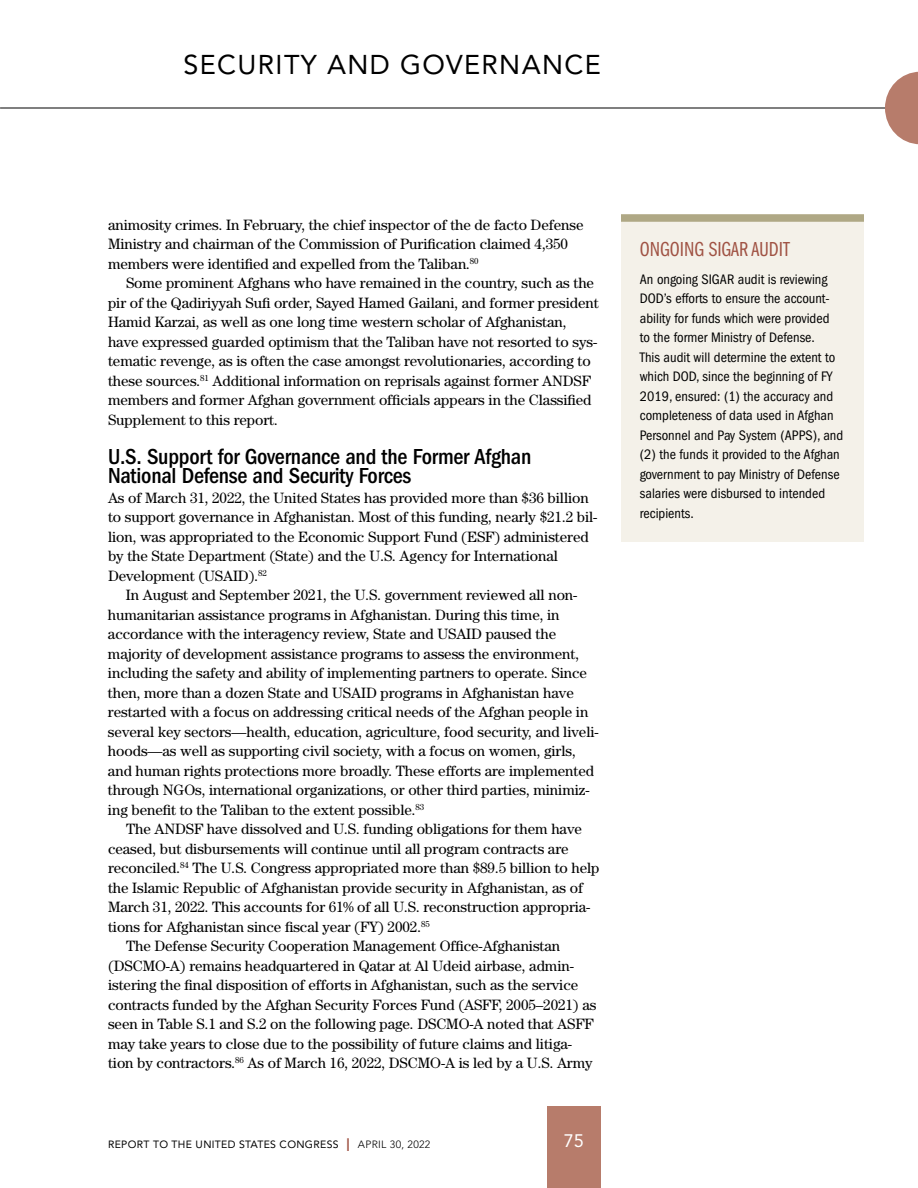
<style>
.page{position:relative;width:918px;height:1188px;background:#fff}
.page>*{position:absolute;margin:0;border:0;box-sizing:border-box;transform-origin:0 0}
.t1{font:27px "Avenir LT Std";letter-spacing:.05em;color:#000}
.t2{font:500 condensed 22.5px/19.5px "ITC Franklin Gothic Std";letter-spacing:-.01em;color:#000}
.t3{font:21px "ITC Franklin Gothic Std Bk Cp";color:#a05344}
.t4{font:18px "Avenir LT Std";color:#fff}
.t5{font:15px/19.5px "Century Std";letter-spacing:-.005em;color:#000}
.t6{font:condensed 14.25px/19.5px "ITC Franklin Gothic Std";color:#000}
.t7{font:10.5px "Avenir LT Std";letter-spacing:.03em;color:#000}
.s1{font-size:18px;color:#a05344}
.s2{font-weight:300}
</style>
<div class="page">
<hr style="left:0;top:108px;width:918px;height:1px;background:#000">
<svg style="left:885px;top:72px;width:33px;height:72px"></svg>
<div style="left:547px;top:1107px;width:54px;height:81px;background:#b77c6b"></div>
<div style="left:621px;top:214px;width:243px;height:328px;background:#f4f1e9"></div>
<div style="left:621px;top:214px;width:243px;height:8px;background:#afa885"></div>
<h1 class="t1" style="left:183px;top:49px;width:419px">SECURITY AND GOVERNANCE</h1>
<p class="t5" style="left:108px;top:214px;width:477px">animosity crimes. In February, the chief inspector of the de facto Defense<br>Ministry and chairman of the Commission of Purification claimed 4,350 members were identified and expelled from the Taliban.<sup>80</sup></p>
<p class="t5" style="left:108px;top:273px;width:492px;text-indent:18px">Some prominent Afghans who have remained in the country, such as the pir of the Qadiriyyah Sufi order, Sayed Hamed Gailani, and former president Hamid Karzai, as well as one long time western scholar of Afghanistan, have expressed guarded optimism that the Taliban have not resorted to sys&shy;tematic revenge, as is often the case amongst revolutionaries, according to these sources.<sup>81</sup> Additional information on reprisals against former ANDSF members and former Afghan government officials appears in the Classified Supplement to this report.</p>
<h2 class="t2" style="left:108px;top:446px;width:425px">U.S. Support for Governance and the Former Afghan<br>National Defense and Security Forces</h2>
<p class="t5" style="left:108px;top:487px;width:491px">As of March 31, 2022, the United States has provided more than $36 billion to support governance in Afghanistan. Most of this funding, nearly $21.2 bil&shy;lion, was appropriated to the Economic Support Fund (ESF) administered by the State Department (State) and the U.S. Agency for International Development (USAID).<sup>82</sup></p>
<p class="t5" style="left:108px;top:585px;width:492px;text-indent:18px">In August and September 2021, the U.S. government reviewed all non&shy;humanitarian assistance programs in Afghanistan. During this time, in accordance with the interagency review, State and USAID paused the majority of development assistance programs to assess the environment, including the safety and ability of implementing partners to operate. Since then, more than a dozen State and USAID programs in Afghanistan have restarted with a focus on addressing critical needs of the Afghan people in several key sectors—health, education, agriculture, food security, and liveli&shy;hoods—as well as supporting civil society, with a focus on women, girls, and human rights protections more broadly. These efforts are implemented through NGOs, international organizations, or other third parties, minimiz&shy;ing benefit to the Taliban to the extent possible.<sup>83</sup></p>
<p class="t5" style="left:126px;top:819px;width:457px">The ANDSF have dissolved and U.S. funding obligations for them have</p>
<p class="t5" style="left:108px;top:838px;width:462px">ceased, but disbursements will continue until all program contracts are</p>
<p class="t5" style="left:108px;top:858px;width:493px">reconciled.<sup>84</sup> The U.S. Congress appropriated more than $89.5 billion to help</p>
<p class="t5" style="left:108px;top:877px;width:477px">the Islamic Republic of Afghanistan provide security in Afghanistan, as of</p>
<p class="t5" style="left:108px;top:897px;width:484px">March 31, 2022. This accounts for 61% of all U.S. reconstruction appropria-</p>
<p class="t5" style="left:108px;top:916px;width:323px">tions for Afghanistan since fiscal year (FY) 2002.<sup>85</sup></p>
<p class="t5" style="left:126px;top:936px;width:436px">The Defense Security Cooperation Management Office-Afghanistan</p>
<p class="t5" style="left:108px;top:955px;width:467px">(DSCMO-A) remains headquartered in Qatar at Al Udeid airbase, admin-</p>
<p class="t5" style="left:108px;top:975px;width:472px">istering the final disposition of efforts in Afghanistan, such as the service</p>
<p class="t5" style="left:108px;top:994px;width:490px">contracts funded by the Afghan Security Forces Fund (ASFF, 2005–2021) as</p>
<p class="t5" style="left:108px;top:1014px;width:487px">seen in Table S.1 and S.2 on the following page. DSCMO-A noted that ASFF</p>
<p class="t5" style="left:108px;top:1033px;width:466px">may take years to close due to the possibility of future claims and litiga-</p>
<p class="t5" style="left:108px;top:1053px;width:486px">tion by contractors.<sup>86</sup> As of March 16, 2022, DSCMO-A is led by a U.S. Army</p>
<p class="t7" style="left:108px;top:1138px;width:324px">REPORT TO THE UNITED STATES CONGRESS <span class="s1">I</span> <span class="s2">APRIL 30, 2022</span></p>
<p class="t4" style="left:564px;top:1131px;width:22px">75</p>
<h3 class="t3" style="left:640px;top:237px;width:151px">ONGOING SIGAR AUDIT</h3>
<p class="t6" style="left:640px;top:269px;width:205px">An ongoing SIGAR audit is reviewing DOD’s efforts to ensure the account&shy;ability for funds which were provided<br>to the former Ministry of Defense.<br>This audit will determine the extent to which DOD, since the beginning of FY 2019, ensured: (1) the accuracy and completeness of data used in Afghan Personnel and Pay System (APPS), and (2) the funds it provided to the Afghan government to pay Ministry of Defense salaries were disbursed to intended recipients.</p>
</div>
